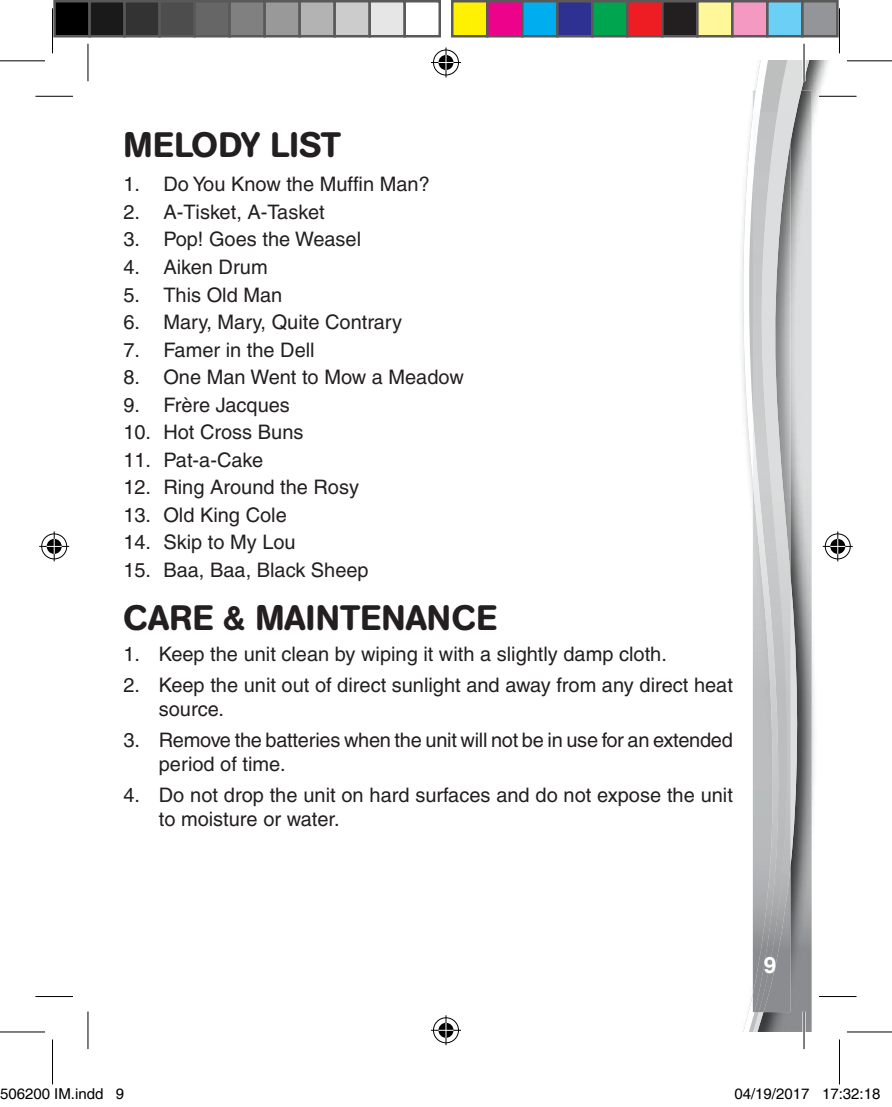
<style>
.page{position:relative;width:892px;height:1107px;background:#fff}
.page>*{position:absolute;margin:0;border:0;box-sizing:border-box;transform-origin:0 0}
.t1{font:500 35px "AG Book Rounded";color:#231f20}
.t2{font:700 22.5px "Helvetica";color:#fff}
.t3{font:500 20px/24px "Helvetica";color:#231f20}
.t4{font:15px "Helvetica";color:#000}
.s1{font-weight:500;font-size:27.5px}
</style>
<div class="page">
<svg style="left:797px;top:61px;width:23px;height:971px"></svg>
<img style="left:801px;top:90px;width:10px;height:942px">
<svg style="left:781px;top:90px;width:20px;height:942px;background:#a2a3a4"></svg>
<img style="left:788px;top:112px;width:2px;height:900px">
<img style="left:781px;top:112px;width:7px;height:900px">
<svg style="left:742px;top:61px;width:39px;height:971px"></svg>
<img style="left:753px;top:112px;width:27px;height:900px">
<hr style="left:819px;top:95px;width:37px;height:3px;background:#fff">
<hr style="left:819px;top:995px;width:37px;height:3px;background:#fff">
<hr style="left:802px;top:44px;width:3px;height:37px;background:#fff">
<hr style="left:802px;top:1011px;width:3px;height:38px;background:#fff">
<hr style="left:35px;top:96px;width:38px;height:1px;background:#000">
<hr style="left:819px;top:96px;width:37px;height:1px;background:#000">
<hr style="left:35px;top:996px;width:38px;height:1px;background:#000">
<hr style="left:819px;top:996px;width:37px;height:1px;background:#000">
<hr style="left:88px;top:44px;width:1px;height:37px;background:#000">
<hr style="left:88px;top:1011px;width:1px;height:38px;background:#000">
<hr style="left:803px;top:44px;width:1px;height:37px;background:#000">
<hr style="left:803px;top:1011px;width:1px;height:38px;background:#000">
<hr style="left:0;top:60px;width:45px;height:1px;background:#000">
<hr style="left:847px;top:60px;width:45px;height:1px;background:#000">
<hr style="left:0;top:1031px;width:45px;height:1px;background:#000">
<hr style="left:847px;top:1031px;width:45px;height:1px;background:#000">
<hr style="left:52px;top:8px;width:1px;height:45px;background:#000">
<hr style="left:52px;top:1039px;width:1px;height:45px;background:#000">
<hr style="left:839px;top:8px;width:1px;height:45px;background:#000">
<hr style="left:839px;top:1039px;width:1px;height:45px;background:#000">
<div style="left:432px;top:48px;width:28px;height:29px;border:3px solid #fff;border-radius:50%"></div>
<hr style="left:431px;top:61px;width:30px;height:3px;background:#fff">
<hr style="left:444px;top:47px;width:3px;height:30px;background:#fff">
<div style="left:437px;top:53px;width:18px;height:19px;border:3px solid #fff;border-radius:50%"></div>
<div style="left:433px;top:50px;width:26px;height:25px;border:1px solid #000;border-radius:50%"></div>
<hr style="left:431px;top:62px;width:30px;height:1px;background:#000">
<hr style="left:445px;top:47px;width:1px;height:30px;background:#000">
<svg style="left:438px;top:55px;width:15px;height:15px"></svg>
<div style="left:432px;top:1016px;width:28px;height:28px;border:3px solid #fff;border-radius:50%"></div>
<svg style="left:431px;top:1028px;width:30px;height:4px"></svg>
<hr style="left:444px;top:1015px;width:3px;height:30px;background:#fff">
<div style="left:437px;top:1021px;width:18px;height:18px;border:3px solid #fff;border-radius:50%"></div>
<div style="left:433px;top:1017px;width:26px;height:26px;border:1px solid #000;border-radius:50%"></div>
<hr style="left:431px;top:1030px;width:30px;height:1px;background:#000">
<hr style="left:445px;top:1015px;width:1px;height:30px;background:#000">
<svg style="left:438px;top:1022px;width:15px;height:15px"></svg>
<div style="left:40px;top:532px;width:28px;height:28px;border:3px solid #fff;border-radius:50%"></div>
<hr style="left:39px;top:545px;width:30px;height:3px;background:#fff">
<hr style="left:53px;top:531px;width:3px;height:30px;background:#fff">
<div style="left:45px;top:537px;width:18px;height:18px;border:3px solid #fff;border-radius:50%"></div>
<div style="left:41px;top:533px;width:26px;height:26px;border:1px solid #000;border-radius:50%"></div>
<hr style="left:39px;top:546px;width:30px;height:1px;background:#000">
<hr style="left:54px;top:531px;width:1px;height:30px;background:#000">
<svg style="left:47px;top:539px;width:15px;height:15px"></svg>
<div style="left:823px;top:532px;width:28px;height:28px;border:3px solid #fff;border-radius:50%"></div>
<hr style="left:822px;top:545px;width:30px;height:3px;background:#fff">
<hr style="left:836px;top:531px;width:3px;height:30px;background:#fff">
<div style="left:828px;top:537px;width:18px;height:18px;border:3px solid #fff;border-radius:50%"></div>
<div style="left:825px;top:533px;width:25px;height:26px;border:1px solid #000;border-radius:50%"></div>
<hr style="left:822px;top:546px;width:30px;height:1px;background:#000">
<hr style="left:837px;top:531px;width:1px;height:30px;background:#000">
<svg style="left:830px;top:539px;width:15px;height:15px"></svg>
<div style="left:55px;top:1px;width:35px;height:35px;background:#000"></div>
<div style="left:53px;top:0;width:38px;height:37px;border:2px solid #595959"></div>
<div style="left:90px;top:1px;width:35px;height:35px;background:#1a1a1a"></div>
<div style="left:88px;top:0;width:38px;height:37px;border:2px solid #595959"></div>
<div style="left:125px;top:1px;width:35px;height:35px;background:#333"></div>
<div style="left:123px;top:0;width:38px;height:37px;border:2px solid #595959"></div>
<div style="left:160px;top:1px;width:35px;height:35px;background:#4d4d4d"></div>
<div style="left:158px;top:0;width:38px;height:37px;border:2px solid #595959"></div>
<div style="left:195px;top:1px;width:35px;height:35px;background:#666"></div>
<div style="left:193px;top:0;width:38px;height:37px;border:2px solid #595959"></div>
<div style="left:230px;top:1px;width:35px;height:35px;background:#808080"></div>
<div style="left:228px;top:0;width:38px;height:37px;border:2px solid #595959"></div>
<div style="left:265px;top:1px;width:35px;height:35px;background:#999"></div>
<div style="left:263px;top:0;width:38px;height:37px;border:2px solid #595959"></div>
<div style="left:300px;top:1px;width:35px;height:35px;background:#b3b3b3"></div>
<div style="left:298px;top:0;width:38px;height:37px;border:2px solid #595959"></div>
<div style="left:335px;top:1px;width:35px;height:35px;background:#ccc"></div>
<div style="left:333px;top:0;width:38px;height:37px;border:2px solid #595959"></div>
<div style="left:370px;top:1px;width:35px;height:35px;background:#e6e6e6"></div>
<div style="left:368px;top:0;width:38px;height:37px;border:2px solid #595959"></div>
<div style="left:403px;top:0;width:38px;height:37px;border:2px solid #595959"></div>
<div style="left:452px;top:1px;width:35px;height:35px;background:#fff101"></div>
<div style="left:451px;top:0;width:37px;height:37px;border:2px solid #595959"></div>
<div style="left:487px;top:1px;width:35px;height:35px;background:#ed028c"></div>
<div style="left:486px;top:0;width:37px;height:37px;border:2px solid #595959"></div>
<div style="left:522px;top:1px;width:35px;height:35px;background:#00aeef"></div>
<div style="left:521px;top:0;width:37px;height:37px;border:2px solid #595959"></div>
<div style="left:557px;top:1px;width:35px;height:35px;background:#2e3092"></div>
<div style="left:556px;top:0;width:37px;height:37px;border:2px solid #595959"></div>
<div style="left:592px;top:1px;width:35px;height:35px;background:#00a54f"></div>
<div style="left:591px;top:0;width:37px;height:37px;border:2px solid #595959"></div>
<div style="left:627px;top:1px;width:35px;height:35px;background:#ee1d23"></div>
<div style="left:626px;top:0;width:37px;height:37px;border:2px solid #595959"></div>
<div style="left:662px;top:1px;width:35px;height:35px;background:#231f20"></div>
<div style="left:661px;top:0;width:37px;height:37px;border:2px solid #595959"></div>
<div style="left:697px;top:1px;width:35px;height:35px;background:#fff79a"></div>
<div style="left:696px;top:0;width:37px;height:37px;border:2px solid #595959"></div>
<div style="left:732px;top:1px;width:35px;height:35px;background:#f499c2"></div>
<div style="left:731px;top:0;width:37px;height:37px;border:2px solid #595959"></div>
<div style="left:767px;top:1px;width:35px;height:35px;background:#6bcff6"></div>
<div style="left:766px;top:0;width:37px;height:37px;border:2px solid #595959"></div>
<div style="left:802px;top:1px;width:35px;height:35px;background:#939598"></div>
<div style="left:801px;top:0;width:37px;height:37px;border:2px solid #595959"></div>
<h1 class="t1" style="left:123px;top:124px;width:219px">MELODY LIST</h1>
<p class="t3" style="left:123px;top:172px;width:308px">1. Do You Know the Muffin Man?</p>
<p class="t3" style="left:123px;top:200px;width:203px">2. A-Tisket, A-Tasket</p>
<p class="t3" style="left:123px;top:227px;width:239px">3. Pop! Goes the Weasel</p>
<p class="t3" style="left:123px;top:255px;width:146px">4. Aiken Drum</p>
<p class="t3" style="left:123px;top:282px;width:160px">5. This Old Man</p>
<p class="t3" style="left:123px;top:310px;width:280px">6. Mary, Mary, Quite Contrary</p>
<p class="t3" style="left:123px;top:337px;width:193px">7. Famer in the Dell</p>
<p class="t3" style="left:123px;top:365px;width:342px">8. One Man Went to Mow a Meadow</p>
<p class="t3" style="left:123px;top:393px;width:168px">9. Frère Jacques</p>
<p class="t3" style="left:123px;top:420px;width:182px">10. Hot Cross Buns</p>
<p class="t3" style="left:123px;top:448px;width:141px">11. Pat-a-Cake</p>
<p class="t3" style="left:123px;top:475px;width:237px">12. Ring Around the Rosy</p>
<p class="t3" style="left:123px;top:503px;width:165px">13. Old King Cole</p>
<p class="t3" style="left:123px;top:530px;width:174px">14. Skip to My Lou</p>
<p class="t3" style="left:123px;top:558px;width:247px">15. Baa, Baa, Black Sheep</p>
<h1 class="t1" style="left:123px;top:597px;width:375px">CARE &amp; MAINTENANCE</h1>
<p class="t3" style="left:123px;top:642px;width:545px">1. Keep the unit clean by wiping it with a slightly damp cloth.</p>
<p class="t3" style="left:159px;top:673px;width:575px;text-indent:-35px">2. Keep the unit out of direct sunlight and away from any direct heat source.</p>
<p class="t3" style="left:159px;top:728px;width:575px;text-indent:-35px">3. Remove the batteries when the unit will not be in use for an extended period of time.</p>
<p class="t3" style="left:159px;top:783px;width:575px;text-indent:-35px">4. Do not drop the unit on hard surfaces and do not expose the unit to moisture or water.</p>
<p class="t2" style="left:763px;top:951px;width:23px">9<span class="s1">9</span></p>
<p class="t4" style="left:0;top:1085px;width:126px">506200 IM.indd 9</p>
<p class="t4" style="left:734px;top:1085px;width:147px">04/19/2017 17:32:18</p>
</div>
